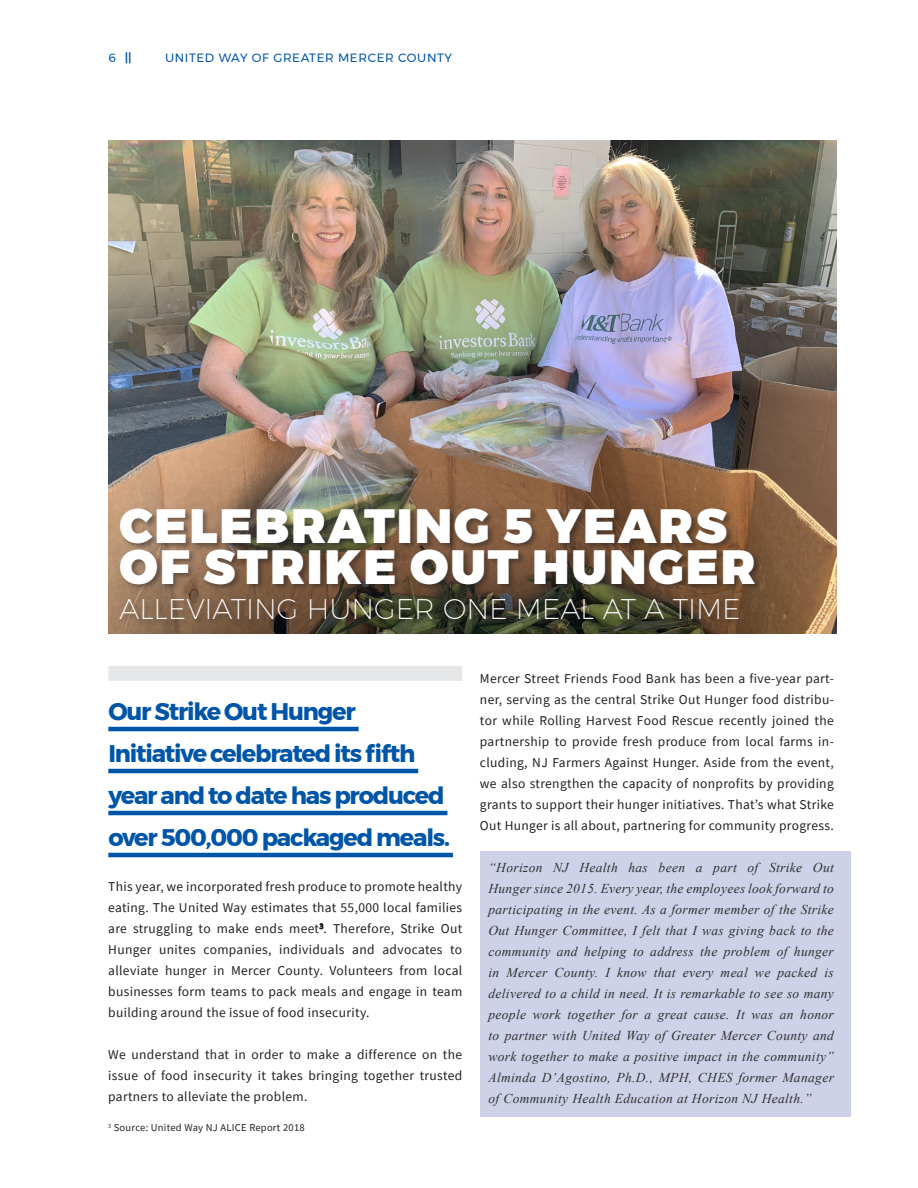
<style>
.page{position:relative;width:918px;height:1188px;background:#fff}
.page>*{position:absolute;margin:0;border:0;box-sizing:border-box;transform-origin:0 0}
.t1{font:900 48px/40.5px "Montserrat";letter-spacing:.04em;color:#fff}
.t2{font:200 28.5px "Montserrat";color:#fff}
.T4{font:700 24px/42px "Montserrat";letter-spacing:-.05em;color:#0155a7}
.t3{font:13.5px/21px "Source Sans Pro";letter-spacing:.025em;color:#231f20;text-align:justify}
.t4{font:italic 13.5px/21px "Times New Roman";letter-spacing:.025em;color:#312f30;text-align:justify}
.t5{font:12px "Montserrat";letter-spacing:.05em;color:#0155a7}
.t6{font:600 12px "Montserrat";color:#0155a7}
.t7{font:10.5px "Source Sans Pro";letter-spacing:.025em;color:#231f20}
.s1{font-weight:400}
</style>
<div class="page">
<div style="left:480px;top:851px;width:371px;height:266px;background:#cdd2e9"></div>
<img style="left:109px;top:140px;width:727px;height:494px">
<hr style="left:108px;top:727px;width:251px;height:4px;background:#0155a7">
<hr style="left:108px;top:769px;width:310px;height:4px;background:#0155a7">
<hr style="left:108px;top:811px;width:339px;height:4px;background:#0155a7">
<hr style="left:108px;top:853px;width:345px;height:4px;background:#0155a7">
<div style="left:108px;top:666px;width:354px;height:15px;background:#e6e7e9"></div>
<div style="left:118px;top:508px;width:644px;height:118px;background:#231f20;opacity:.48"></div>
<p class="t6" style="left:109px;top:49px;width:25px"><span class="s1">6</span> ||</p>
<p class="t5" style="left:165px;top:49px;width:289px">UNITED WAY OF GREATER MERCER COUNTY</p>
<p class="t1" style="left:119px;top:506px;width:638px">CELEBRATING 5 YEARS<br>OF STRIKE OUT HUNGER</p>
<p class="t2" style="left:119px;top:592px;width:623px">ALLEVIATING HUNGER ONE MEAL AT A TIME</p>
<p class="T4" style="left:108px;top:691px;width:343px">Our Strike Out Hunger<br>Initiative celebrated its fifth year and to date has produced over 500,000 packaged meals.</p>
<p class="t3" style="left:108px;top:876px;width:356px">This year, we incorporated fresh produce to promote healthy eating. The United Way estimates that 55,000 local families are struggling to make ends meet<sup>3</sup>. Therefore, Strike Out Hunger unites companies, individuals and advocates to alleviate hunger in Mercer County. Volunteers from local businesses form teams to pack meals and engage in team building around the issue of food insecurity.</p>
<p class="t3" style="left:108px;top:1044px;width:356px">We understand that in order to make a difference on the issue of food insecurity it takes bringing together trusted partners to alleviate the problem.</p>
<p class="t7" style="left:108px;top:1121px;width:198px"><sup>3</sup> Source: United Way NJ ALICE Report 2018</p>
<p class="t3" style="left:480px;top:668px;width:355px">Mercer Street Friends Food Bank has been a five-year part&shy;ner, serving as the central Strike Out Hunger food distribu&shy;tor while Rolling Harvest Food Rescue recently joined the partnership to provide fresh produce from local farms in&shy;cluding, NJ Farmers Against Hunger. Aside from the event, we also strengthen the capacity of nonprofits by providing grants to support their hunger initiatives. That’s what Strike Out Hunger is all about, partnering for community progress.</p>
<p class="t4" style="left:488px;top:857px;width:347px">“Horizon NJ Health has been a part of Strike Out Hunger since 2015. Every year, the employees look forward to participating in the event. As a former member of the Strike Out Hunger Committee, I felt that I was giving back to the community and helping to address the problem of hunger in Mercer County. I know that every meal we packed is delivered to a child in need. It is remarkable to see so many people work together for a great cause. It was an honor to partner with United Way of Greater Mercer County and work together to make a positive impact in the community” Alminda D’Agostino, Ph.D., MPH, CHES former Manager of Community Health Education at Horizon NJ Health.”</p>
</div>
